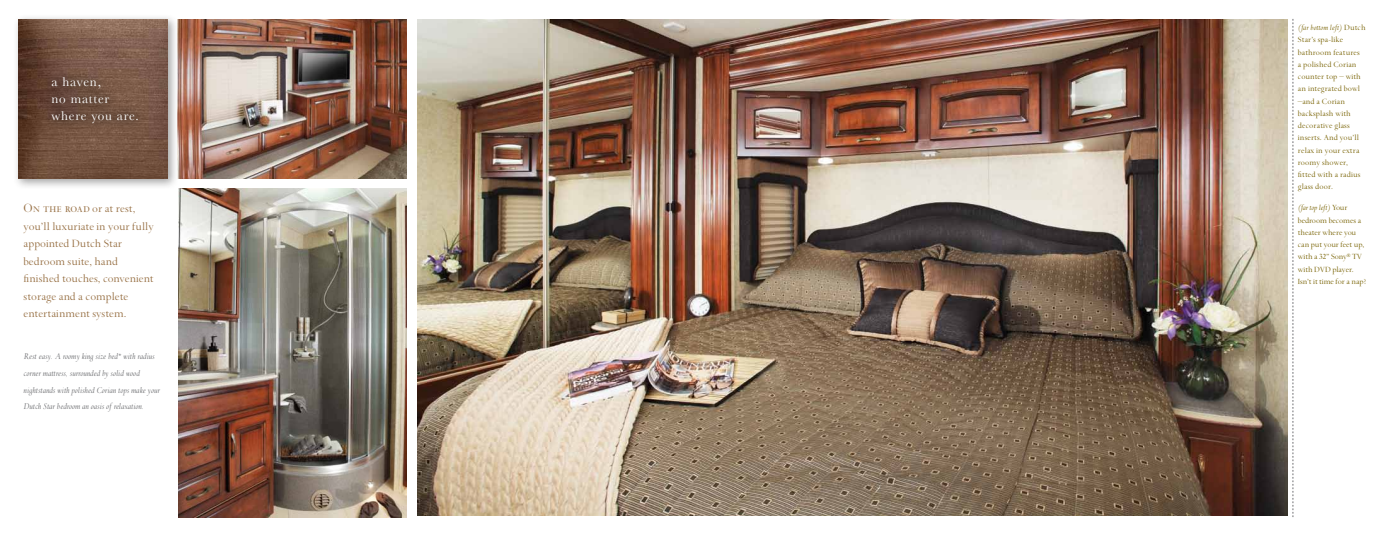
<style>
.page{position:relative;width:1386px;height:536px;background:#fff}
.page>*{position:absolute;margin:0;border:0;box-sizing:border-box;transform-origin:0 0}
.t1{font:14px "Spectrum MT SC";color:#966e41}
.t2{font:13.12px/16.6px "Baskerville";letter-spacing:.06em;color:#fff}
.t3{font:12.25px/17.5px "Spectrum";color:#966e41}
.t4{font:italic 9.62px/16.6px "Spectrum";color:#6d6e71}
.t5{font:8.75px/12.2px "Spectrum";letter-spacing:.01em;color:#776100}
.t6{font:8.75px/12.2px "Spectrum";letter-spacing:-.01em;color:#776100}
.s1{font-family:"Spectrum";font-size:12.25px}
.s2{font-style:italic}
</style>
<div class="page">
<div style="left:11px;top:13px;width:167px;height:176px;background:#000;opacity:.36"></div>
<img style="left:19px;top:19px;width:149px;height:159px">
<div style="left:40px;top:65px;width:105px;height:65px;background:#000;opacity:.88"></div>
<img style="left:178px;top:188px;width:229px;height:329px">
<img style="left:178px;top:20px;width:229px;height:158px">
<img style="left:417px;top:19px;width:870px;height:496px">
<svg style="left:1293px;top:19px;width:1px;height:498px"></svg>
<h2 class="t2" style="left:52px;top:73px;width:89px">a haven,<br>no matter where you are.</h2>
<h1 class="t1" style="left:24px;top:201px;width:113px">On the road <span class="s1">or at rest,</span></h1>
<h3 class="t3" style="left:24px;top:217px;width:132px">you’ll luxuriate in your fully appointed Dutch Star bedroom suite, hand finished touches, convenient storage and a complete entertainment system.</h3>
<p class="t4" style="left:24px;top:348px;width:138px">Rest easy. A roomy king size bed* with radius corner mattress, surrounded by solid wood nightstands with polished Corian tops make your Dutch Star bedroom an oasis of relaxation.</p>
<p class="t5" style="left:1298px;top:22px;width:69px"><span class="s2">(far bottom left)</span> Dutch<br>Star’s spa-like bathroom features<br>a polished Corian counter top – with an integrated bowl –and a Corian backsplash with decorative glass inserts. And you’ll relax in your extra roomy shower, fitted with a radius glass door.</p>
<p class="t6" style="left:1298px;top:202px;width:70px"><span class="s2">(far top left)</span> Your bedroom becomes a theater where you can put your feet up, with a 32” Sony<sup>®</sup> TV with DVD player.<br>Isn’t it time for a nap?</p>
</div>
